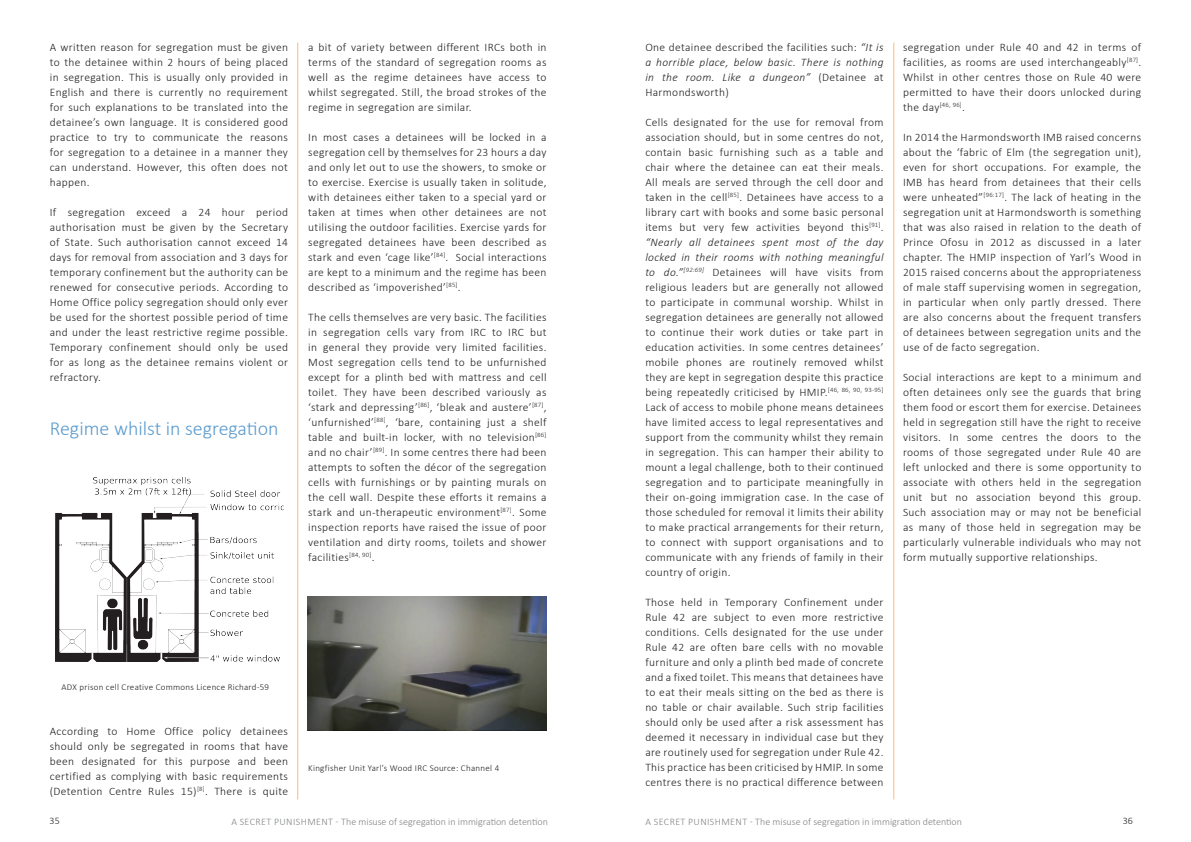
<style>
.page{position:relative;width:1191px;height:842px;background:#fff}
.page>*{position:absolute;margin:0;border:0;box-sizing:border-box;transform-origin:0 0}
.sub_heading_style_sm{font:300 20px "Calibri";color:#5b9bce}
.t1{font:300 11.5px/15px "Calibri";letter-spacing:.03em;color:#231f20;text-align:justify}
.t2{font:italic 300 11.5px/15px "Calibri";letter-spacing:.03em;color:#231f20;text-align:justify}
.t3{font:300 10px "Calibri";color:#808285}
.t4{font:300 10px "Calibri";color:#231f20}
.t5{font:300 9px "Calibri";letter-spacing:.03em;color:#231f20}
.s1{font-style:normal}
.s2{font-style:italic}
</style>
<div class="page">
<hr style="left:297px;top:43px;width:1px;height:756px;background:#fcbb74">
<hr style="left:893px;top:43px;width:1px;height:756px;background:#fcbb74">
<img style="left:55px;top:478px;width:229px;height:183px">
<img style="left:308px;top:596px;width:238px;height:134px">
<p class="t1" style="left:50px;top:40px;width:240px">A written reason for segregation must be given to the detainee within 2 hours of being placed in segregation. This is usually only provided in English and there is currently no requirement for such explanations to be translated into the detainee’s own language. It is considered good practice to try to communicate the reasons for segregation to a detainee in a manner they can understand. However, this often does not happen.</p>
<p class="t1" style="left:50px;top:205px;width:240px">If segregation exceed a 24 hour period authorisation must be given by the Secretary of State. Such authorisation cannot exceed 14 days for removal from association and 3 days for temporary confinement but the authority can be renewed for consecutive periods. According to Home Office policy segregation should only ever be used for the shortest possible period of time and under the least restrictive regime possible.<br>Temporary confinement should only be used for as long as the detainee remains violent or refractory.</p>
<p class="sub_heading_style_sm" style="left:50px;top:416px;width:230px">Regime whilst in segregation</p>
<p class="t1" style="left:308px;top:40px;width:240px">a bit of variety between different IRCs both in terms of the standard of segregation rooms as well as the regime detainees have access to whilst segregated. Still, the broad strokes of the regime in segregation are similar.</p>
<p class="t1" style="left:308px;top:130px;width:240px">In most cases a detainees will be locked in a segregation cell by themselves for 23 hours a day and only let out to use the showers, to smoke or to exercise. Exercise is usually taken in solitude, with detainees either taken to a special yard or taken at times when other detainees are not utilising the outdoor facilities. Exercise yards for segregated detainees have been described as stark and even ‘cage like’<sup>[84]</sup>. Social interactions are kept to a minimum and the regime has been described as ‘impoverished’<sup>[85]</sup>.</p>
<p class="t1" style="left:308px;top:310px;width:240px">The cells themselves are very basic. The facilities in segregation cells vary from IRC to IRC but in general they provide very limited facilities.<br>Most segregation cells tend to be unfurnished except for a plinth bed with mattress and cell toilet. They have been described variously as ‘stark and depressing’<sup>[86]</sup>, ‘bleak and austere’<sup>[87]</sup>, ‘unfurnished’<sup>[88]</sup>, ‘bare, containing just a shelf table and built-in locker, with no television<sup>[86] </sup>and no chair’<sup>[89]</sup>. In some centres there had been attempts to soften the décor of the segregation cells with furnishings or by painting murals on the cell wall. Despite these efforts it remains a stark and un-therapeutic environment<sup>[87]</sup>. Some inspection reports have raised the issue of poor ventilation and dirty rooms, toilets and shower facilities<sup>[84,</sup> <sup>90]</sup>.</p>
<p class="t5" style="left:61px;top:682px;width:209px">ADX prison cell Creative Commons Licence Richard-59</p>
<p class="t1" style="left:50px;top:724px;width:240px">According to Home Office policy detainees should only be segregated in rooms that have been designated for this purpose and been certified as complying with basic requirements (Detention Centre Rules 15)<sup>[8]</sup>. There is quite</p>
<p class="t5" style="left:308px;top:763px;width:192px">Kingfisher Unit Yarl’s Wood IRC Source: Channel 4</p>
<p class="t2" style="left:645px;top:40px;width:240px"><span class="s1">One detainee described the facilities such:</span> “It is a horrible place, below basic. There is nothing in the room. Like a dungeon” <span class="s1">(Detainee at Harmondsworth)</span></p>
<p class="t1" style="left:645px;top:115px;width:240px">Cells designated for the use for removal from association should, but in some centres do not, contain basic furnishing such as a table and chair where the detainee can eat their meals.<br>All meals are served through the cell door and taken in the cell<sup>[85]</sup>. Detainees have access to a library cart with books and some basic personal items but very few activities beyond this<sup>[91]</sup>. <span class="s2">“Nearly all detainees spent most of the day locked in their rooms with nothing meaningful to do.”</span><sup>[92:69]</sup> Detainees will have visits from religious leaders but are generally not allowed to participate in communal worship. Whilst in segregation detainees are generally not allowed to continue their work duties or take part in education activities. In some centres detainees’ mobile phones are routinely removed whilst they are kept in segregation despite this practice being repeatedly criticised by HMIP.<sup>[46,</sup> <sup>86,</sup> <sup>90,</sup> <sup>93-95] </sup>Lack of access to mobile phone means detainees have limited access to legal representatives and support from the community whilst they remain in segregation. This can hamper their ability to mount a legal challenge, both to their continued segregation and to participate meaningfully in their on-going immigration case. In the case of those scheduled for removal it limits their ability to make practical arrangements for their return, to connect with support organisations and to communicate with any friends of family in their country of origin.</p>
<p class="t1" style="left:645px;top:595px;width:240px">Those held in Temporary Confinement under Rule 42 are subject to even more restrictive conditions. Cells designated for the use under Rule 42 are often bare cells with no movable furniture and only a plinth bed made of concrete and a fixed toilet. This means that detainees have to eat their meals sitting on the bed as there is no table or chair available. Such strip facilities should only be used after a risk assessment has deemed it necessary in individual case but they are routinely used for segregation under Rule 42.<br>This practice has been criticised by HMIP. In some centres there is no practical difference between</p>
<p class="t1" style="left:903px;top:40px;width:240px">segregation under Rule 40 and 42 in terms of facilities, as rooms are used interchangeably<sup>[87]</sup>.<br>Whilst in other centres those on Rule 40 were permitted to have their doors unlocked during the day<sup>[46,</sup> <sup>96]</sup>.</p>
<p class="t1" style="left:903px;top:130px;width:240px">In 2014 the Harmondsworth IMB raised concerns about the ‘fabric of Elm (the segregation unit), even for short occupations. For example, the IMB has heard from detainees that their cells were unheated”<sup>[96:17]</sup>. The lack of heating in the segregation unit at Harmondsworth is something that was also raised in relation to the death of Prince Ofosu in 2012 as discussed in a later chapter. The HMIP inspection of Yarl’s Wood in 2015 raised concerns about the appropriateness of male staff supervising women in segregation, in particular when only partly dressed. There are also concerns about the frequent transfers of detainees between segregation units and the use of de facto segregation.</p>
<p class="t1" style="left:903px;top:370px;width:240px">Social interactions are kept to a minimum and often detainees only see the guards that bring them food or escort them for exercise. Detainees held in segregation still have the right to receive visitors. In some centres the doors to the rooms of those segregated under Rule 40 are left unlocked and there is some opportunity to associate with others held in the segregation unit but no association beyond this group.<br>Such association may or may not be beneficial as many of those held in segregation may be particularly vulnerable individuals who may not form mutually supportive relationships.</p>
<p class="t4" style="left:50px;top:814px;width:12px">35</p>
<p class="t3" style="left:231px;top:816px;width:318px">A SECRET PUNISHMENT - The misuse of segregation in immigration detention</p>
<p class="t3" style="left:645px;top:816px;width:318px">A SECRET PUNISHMENT - The misuse of segregation in immigration detention</p>
<p class="t4" style="left:1122px;top:814px;width:12px">36</p>
</div>
